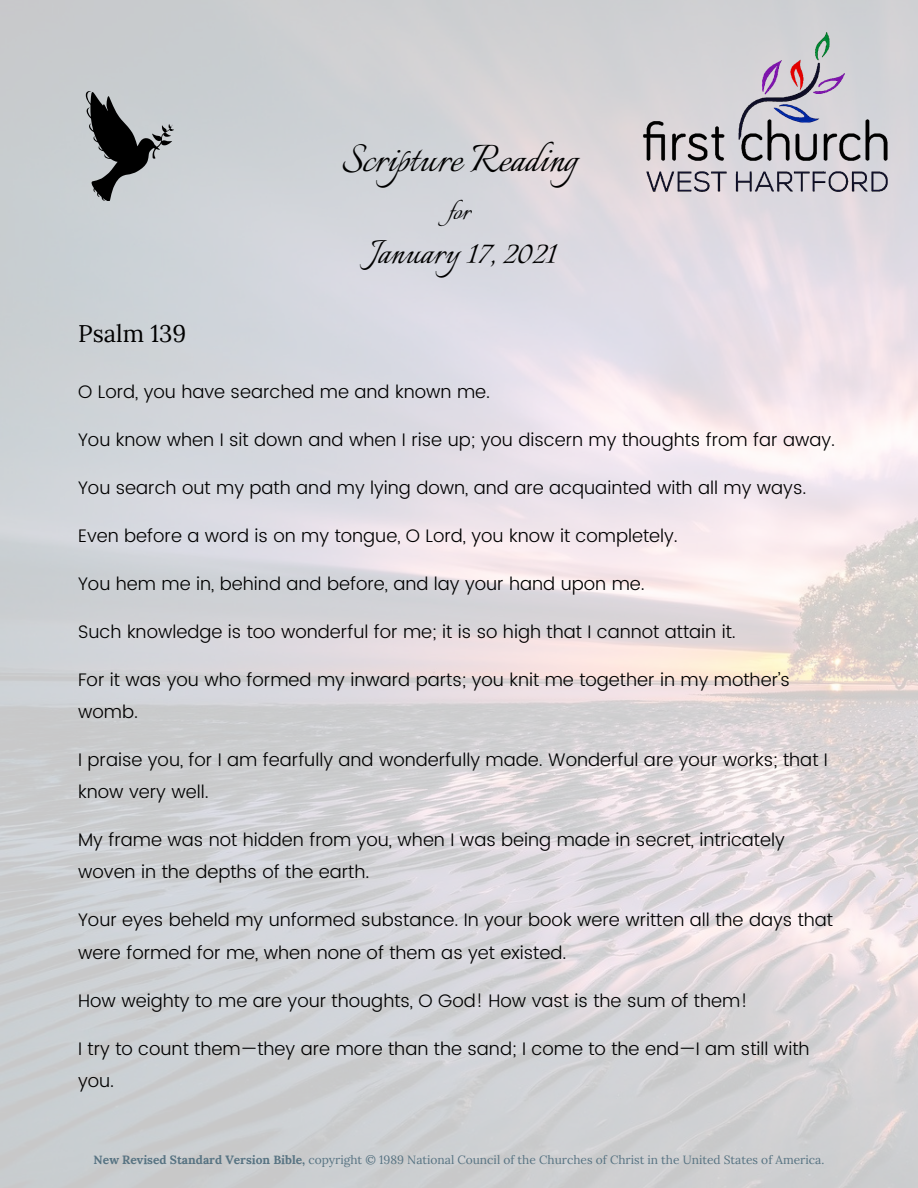
<style>
.page{position:relative;width:918px;height:1188px;background:#fff}
.page>*{position:absolute;margin:0;border:0;box-sizing:border-box;transform-origin:0 0}
.t1{font:48px "Italianno";color:#000}
.t2{font:42px "Italianno";color:#000}
.t3{font:31.5px "Italianno";color:#000}
.t4{font:24px "Lora";color:#000}
.t5{font:300 18.15px/32.2px "Poppins";color:#000}
.t6{font:12px "Lora";color:#577382}
.s1{font-weight:700}
</style>
<div class="page">
<img style="left:0;top:0;width:918px;height:1188px">
<img style="left:643px;top:29px;width:246px;height:170px">
<svg style="left:86px;top:91px;width:88px;height:110px;background:#85898b"></svg>
<p class="t4" style="left:78px;top:318px;width:110px">Psalm 139</p>
<p class="t1" style="left:341px;top:132px;width:237px">Scripture Reading</p>
<p class="t3" style="left:448px;top:194px;width:26px">fo r</p>
<p class="t2" style="left:370px;top:229px;width:187px">January 17, 2021</p>
<p class="t5" style="left:78px;top:375px;width:414px">O Lord, you have searched me and known me.</p>
<p class="t5" style="left:78px;top:423px;width:758px">You know when I sit down and when I rise up; you discern my thoughts from far away.</p>
<p class="t5" style="left:78px;top:471px;width:730px">You search out my path and my lying down, and are acquainted with all my ways.</p>
<p class="t5" style="left:78px;top:519px;width:601px">Even before a word is on my tongue, O Lord, you know it completely.</p>
<p class="t5" style="left:78px;top:567px;width:568px">You hem me in, behind and before, and lay your hand upon me.</p>
<p class="t5" style="left:78px;top:615px;width:659px">Such knowledge is too wonderful for me; it is so high that I cannot attain it.</p>
<p class="t5" style="left:78px;top:663px;width:713px">For it was you who formed my inward parts; you knit me together in my mother’s womb.</p>
<p class="t5" style="left:78px;top:743px;width:751px">I praise you, for I am fearfully and wonderfully made. Wonderful are your works; that I know very well.</p>
<p class="t5" style="left:78px;top:824px;width:708px">My frame was not hidden from you, when I was being made in secret, intricately woven in the depths of the earth.</p>
<p class="t5" style="left:78px;top:904px;width:756px">Your eyes beheld my unformed substance. In your book were written all the days that were formed for me, when none of them as yet existed.</p>
<p class="t5" style="left:78px;top:984px;width:671px">How weighty to me are your thoughts, O God! How vast is the sum of them!</p>
<p class="t5" style="left:78px;top:1032px;width:733px">I try to count them—they are more than the sand; I come to the end—I am still with you.</p>
<p class="t6" style="left:94px;top:1152px;width:732px"><span class="s1">New Revised Standard Version Bible,</span> copyright © 1989 National Council of the Churches of Christ in the United States of America.</p>
</div>
